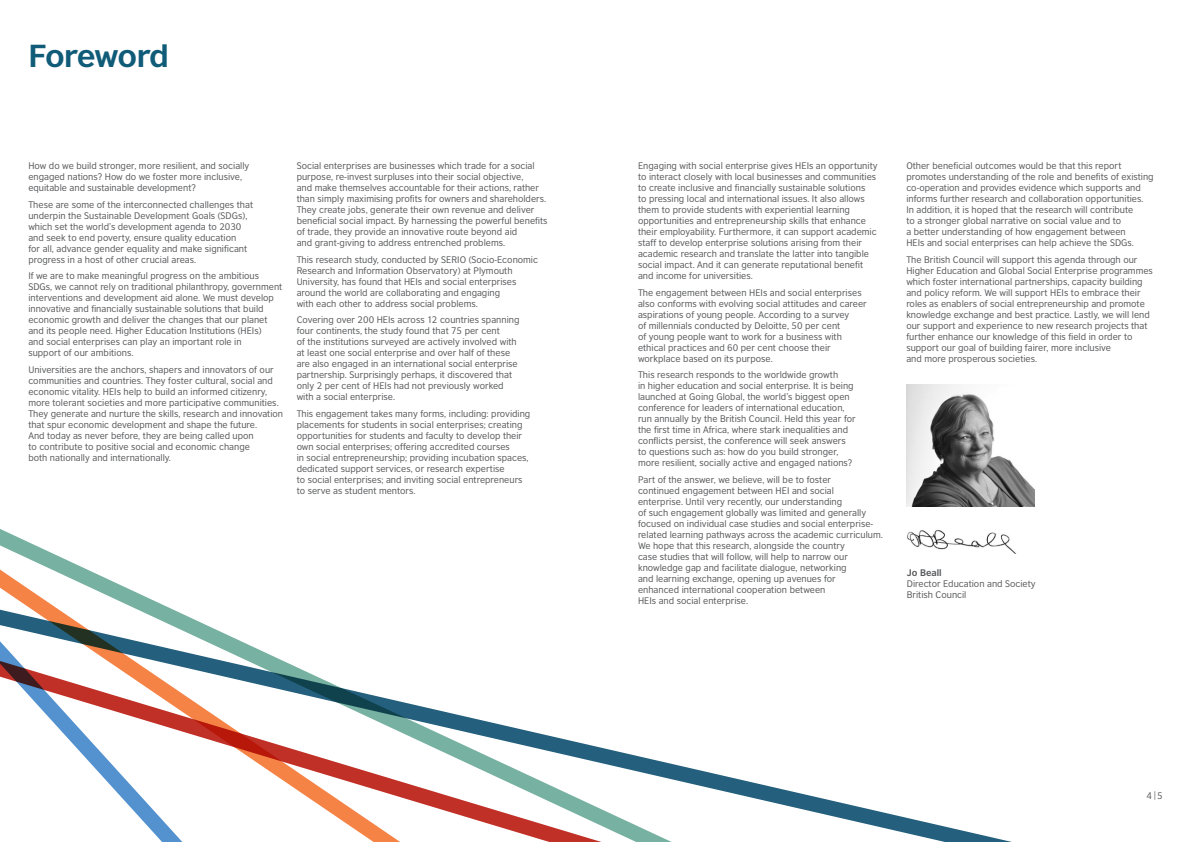
<style>
.page{position:relative;width:1191px;height:842px;background:#fff}
.page>*{position:absolute;margin:0;border:0;box-sizing:border-box;transform-origin:0 0}
.t1{font:700 30px "British Council Sans";letter-spacing:-.035em;color:#105c78;scale:1.04 1}
.t2{font:9px/11px "British Council Sans";color:#58595b}
.t3{font:700 9px "British Council Sans";color:#58595b}
</style>
<div class="page">
<img style="left:920px;top:530px;width:90px;height:13px">
<img style="left:906px;top:385px;width:128px;height:121px">
<svg style="left:0;top:543px;width:1016px;height:299px"></svg>
<h1 class="t1" style="left:28px;top:37px;width:137px">Foreword</h1>
<p class="t2" style="left:28px;top:160px;width:222px">How do we build stronger, more resilient, and socially engaged nations? How do we foster more inclusive, equitable and sustainable development?</p>
<p class="t2" style="left:28px;top:199px;width:226px">These are some of the interconnected challenges that underpin the Sustainable Development Goals (SDGs), which set the world’s development agenda to 2030 and seek to end poverty, ensure quality education<br>for all, advance gender equality and make significant progress in a host of other crucial areas.</p>
<p class="t2" style="left:28px;top:270px;width:255px">If we are to make meaningful progress on the ambitious SDGs, we cannot rely on traditional philanthropy, government interventions and development aid alone. We must develop innovative and financially sustainable solutions that build economic growth and deliver the changes that our planet and its people need. Higher Education Institutions (HEIs)<br>and social enterprises can play an important role in<br>support of our ambitions.</p>
<p class="t2" style="left:28px;top:364px;width:256px">Universities are the anchors, shapers and innovators of our communities and countries. They foster cultural, social and economic vitality. HEIs help to build an informed citizenry, more tolerant societies and more participative communities.<br>They generate and nurture the skills, research and innovation that spur economic development and shape the future.<br>And today as never before, they are being called upon<br>to contribute to positive social and economic change<br>both nationally and internationally.</p>
<p class="t2" style="left:297px;top:160px;width:252px">Social enterprises are businesses which trade for a social purpose, re-invest surpluses into their social objective,<br>and make themselves accountable for their actions, rather than simply maximising profits for owners and shareholders.<br>They create jobs, generate their own revenue and deliver beneficial social impact. By harnessing the powerful benefits of trade, they provide an innovative route beyond aid<br>and grant-giving to address entrenched problems.</p>
<p class="t2" style="left:297px;top:254px;width:243px">This research study, conducted by SERIO (Socio-Economic Research and Information Observatory) at Plymouth University, has found that HEIs and social enterprises around the world are collaborating and engaging<br>with each other to address social problems.</p>
<p class="t2" style="left:297px;top:314px;width:224px">Covering over 200 HEIs across 12 countries spanning four continents, the study found that 75 per cent<br>of the institutions surveyed are actively involved with at least one social enterprise and over half of these are also engaged in an international social enterprise partnership. Surprisingly perhaps, it discovered that only 2 per cent of HEIs had not previously worked with a social enterprise.</p>
<p class="t2" style="left:297px;top:408px;width:235px">This engagement takes many forms, including: providing placements for students in social enterprises; creating opportunities for students and faculty to develop their own social enterprises; offering accredited courses<br>in social entrepreneurship; providing incubation spaces, dedicated support services, or research expertise<br>to social enterprises; and inviting social entrepreneurs to serve as student mentors.</p>
<p class="t2" style="left:638px;top:160px;width:241px">Engaging with social enterprise gives HEIs an opportunity to interact closely with local businesses and communities to create inclusive and financially sustainable solutions<br>to pressing local and international issues. It also allows them to provide students with experiential learning opportunities and entrepreneurship skills that enhance their employability. Furthermore, it can support academic staff to develop enterprise solutions arising from their academic research and translate the latter into tangible social impact. And it can generate reputational benefit and income for universities.</p>
<p class="t2" style="left:638px;top:287px;width:230px">The engagement between HEIs and social enterprises also conforms with evolving social attitudes and career aspirations of young people. According to a survey<br>of millennials conducted by Deloitte, 50 per cent<br>of young people want to work for a business with ethical practices and 60 per cent choose their workplace based on its purpose.</p>
<p class="t2" style="left:638px;top:369px;width:219px">This research responds to the worldwide growth<br>in higher education and social enterprise. It is being launched at Going Global, the world’s biggest open conference for leaders of international education, run annually by the British Council. Held this year for the first time in Africa, where stark inequalities and conflicts persist, the conference will seek answers to questions such as: how do you build stronger, more resilient, socially active and engaged nations?</p>
<p class="t2" style="left:638px;top:474px;width:246px">Part of the answer, we believe, will be to foster<br>continued engagement between HEI and social<br>enterprise. Until very recently, our understanding<br>of such engagement globally was limited and generally focused on individual case studies and social enterprise&shy;related learning pathways across the academic curriculum.<br>We hope that this research, alongside the country<br>case studies that will follow, will help to narrow our knowledge gap and facilitate dialogue, networking<br>and learning exchange, opening up avenues for<br>enhanced international cooperation between<br>HEIs and social enterprise.</p>
<p class="t2" style="left:906px;top:160px;width:249px">Other beneficial outcomes would be that this report promotes understanding of the role and benefits of existing co-operation and provides evidence which supports and informs further research and collaboration opportunities.<br>In addition, it is hoped that the research will contribute<br>to a stronger global narrative on social value and to<br>a better understanding of how engagement between<br>HEIs and social enterprises can help achieve the SDGs.</p>
<p class="t2" style="left:906px;top:254px;width:248px">The British Council will support this agenda through our Higher Education and Global Social Enterprise programmes which foster international partnerships, capacity building and policy reform. We will support HEIs to embrace their roles as enablers of social entrepreneurship and promote knowledge exchange and best practice. Lastly, we will lend our support and experience to new research projects that further enhance our knowledge of this field in order to support our goal of building fairer, more inclusive<br>and more prosperous societies.</p>
<p class="t3" style="left:906px;top:567px;width:36px">Jo Beall</p>
<p class="t2" style="left:906px;top:578px;width:130px">Director Education and Society<br>British Council</p>
<p class="t2" style="left:1146px;top:790px;width:18px">4|5</p>
</div>
